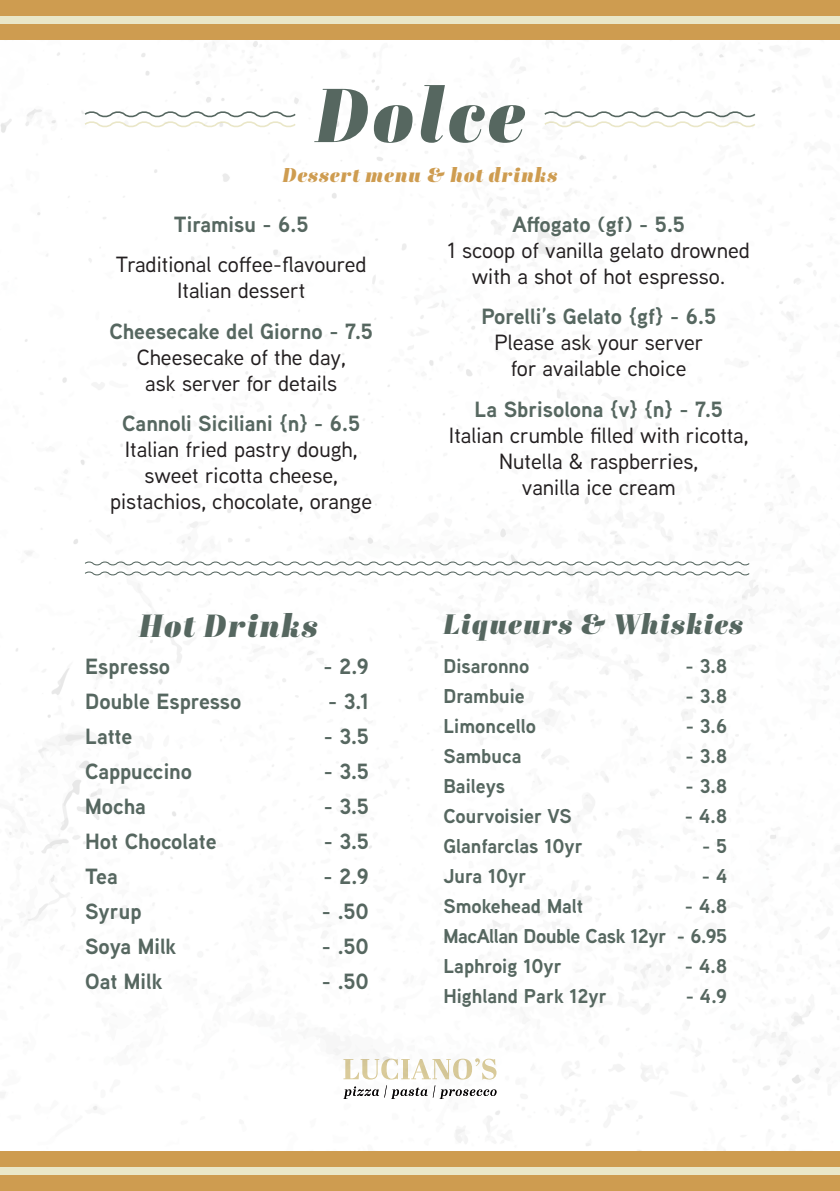
<style>
.page{position:relative;width:840px;height:1191px;background:#fff}
.page>*{position:absolute;margin:0;border:0;box-sizing:border-box;transform-origin:0 0}
.t1{font:italic 76px "Abril Display Bl";letter-spacing:.06em;color:#566760}
.t2{font:italic 32px "Abril Display Bl";letter-spacing:.06em;color:#566760}
.t3{font:italic 28px "Abril Display Bl";letter-spacing:.055em;color:#566760}
.t4{font:500 22px/26px "Aaux Next";color:#231f20;text-align:center}
.t5{font:700 22px "Aaux Next";color:#566760}
.t6{font:700 20px/30px "Aaux Next";color:#566760;text-align:justify}
.t7{font:italic 20px "Abril Display Bl";letter-spacing:.06em;color:#ce9c50}
</style>
<div class="page">
<img style="left:0;top:41px;width:839px;height:1110px">
<div style="left:0;top:0;width:839px;height:16px;background:#ce9c50"></div>
<div style="left:0;top:24px;width:839px;height:16px;background:#ce9c50"></div>
<div style="left:0;top:16px;width:839px;height:8px;background:#eae7c8"></div>
<div style="left:0;top:1151px;width:839px;height:16px;background:#ce9c50"></div>
<div style="left:0;top:1175px;width:839px;height:16px;background:#ce9c50"></div>
<div style="left:0;top:1167px;width:839px;height:8px;background:#eae7c8"></div>
<svg style="left:84px;top:560px;width:666px;height:17px"></svg>
<svg style="left:343px;top:1085px;width:153px;height:14px"></svg>
<svg style="left:343px;top:1058px;width:153px;height:21px"></svg>
<svg style="left:83px;top:109px;width:214px;height:20px"></svg>
<svg style="left:542px;top:109px;width:214px;height:20px"></svg>
<h1 class="t1" style="left:315px;top:61px;width:211px">Dolce</h1>
<p class="t7" style="left:282px;top:161px;width:276px">Dessert menu &amp; hot drinks</p>
<p class="t5" style="left:174px;top:209px;width:136px">Tiramisu - 6.5</p>
<p class="t4" style="left:116px;top:251px;width:252px">Traditional coffee-flavoured<br>Italian dessert</p>
<p class="t5" style="left:109px;top:315px;width:265px">Cheesecake del Giorno - 7.5</p>
<p class="t4" style="left:137px;top:343px;width:210px">Cheesecake of the day, ask server for details</p>
<p class="t5" style="left:122px;top:407px;width:239px">Cannoli Siciliani {n} - 6.5</p>
<p class="t4" style="left:110px;top:435px;width:263px">Italian fried pastry dough, sweet ricotta cheese, pistachios, chocolate, orange</p>
<h2 class="t2" style="left:139px;top:602px;width:180px">Hot Drinks</h2>
<p class="t5" style="left:85px;top:651px;width:87px">Espresso</p>
<p class="t5" style="left:323px;top:651px;width:47px">- 2.9</p>
<p class="t5" style="left:85px;top:686px;width:158px">Double Espresso</p>
<p class="t5" style="left:328px;top:686px;width:42px">- 3.1</p>
<p class="t5" style="left:85px;top:721px;width:49px">Latte</p>
<p class="t5" style="left:323px;top:721px;width:47px">- 3.5</p>
<p class="t5" style="left:85px;top:756px;width:109px">Cappuccino</p>
<p class="t5" style="left:323px;top:756px;width:47px">- 3.5</p>
<p class="t5" style="left:85px;top:791px;width:62px">Mocha</p>
<p class="t5" style="left:323px;top:791px;width:47px">- 3.5</p>
<p class="t5" style="left:85px;top:826px;width:133px">Hot Chocolate</p>
<p class="t5" style="left:323px;top:826px;width:47px">- 3.5</p>
<p class="t5" style="left:85px;top:861px;width:34px">Tea</p>
<p class="t5" style="left:323px;top:861px;width:47px">- 2.9</p>
<p class="t5" style="left:85px;top:896px;width:58px">Syrup</p>
<p class="t5" style="left:321px;top:896px;width:49px">- .50</p>
<p class="t5" style="left:85px;top:931px;width:92px">Soya Milk</p>
<p class="t5" style="left:321px;top:931px;width:49px">- .50</p>
<p class="t5" style="left:85px;top:966px;width:79px">Oat Milk</p>
<p class="t5" style="left:321px;top:966px;width:49px">- .50</p>
<p class="t5" style="left:512px;top:209px;width:174px">Affogato (gf) - 5.5</p>
<p class="t4" style="left:447px;top:237px;width:304px">1 scoop of vanilla gelato drowned with a shot of hot espresso.</p>
<p class="t5" style="left:481px;top:301px;width:236px">Porelli’s Gelato {gf} - 6.5</p>
<p class="t4" style="left:494px;top:329px;width:210px">Please ask your server for available choice</p>
<p class="t5" style="left:474px;top:393px;width:250px">La Sbrisolona {v} {n} - 7.5</p>
<p class="t4" style="left:448px;top:421px;width:301px">Italian crumble filled with ricotta,<br>Nutella &amp; raspberries,<br>vanilla ice cream</p>
<p class="t3" style="left:443px;top:604px;width:301px">Liqueurs &amp; Whiskies</p>
<p class="t6" style="left:443px;top:650px;width:87px">Disaronno</p>
<p class="t6" style="left:685px;top:650px;width:43px">- 3.8</p>
<p class="t6" style="left:443px;top:680px;width:83px">Drambuie</p>
<p class="t6" style="left:685px;top:680px;width:43px">- 3.8</p>
<p class="t6" style="left:443px;top:710px;width:94px">Limoncello</p>
<p class="t6" style="left:685px;top:710px;width:43px">- 3.6</p>
<p class="t6" style="left:443px;top:740px;width:80px">Sambuca</p>
<p class="t6" style="left:685px;top:740px;width:43px">- 3.8</p>
<p class="t6" style="left:443px;top:770px;width:63px">Baileys</p>
<p class="t6" style="left:685px;top:770px;width:43px">- 3.8</p>
<p class="t6" style="left:443px;top:800px;width:130px">Courvoisier VS</p>
<p class="t6" style="left:684px;top:800px;width:44px">- 4.8</p>
<p class="t6" style="left:443px;top:830px;width:141px">Glanfarclas 10yr</p>
<p class="t6" style="left:701px;top:830px;width:27px">- 5</p>
<p class="t6" style="left:443px;top:860px;width:85px">Jura 10yr</p>
<p class="t6" style="left:701px;top:860px;width:27px">- 4</p>
<p class="t6" style="left:443px;top:890px;width:141px">Smokehead Malt</p>
<p class="t6" style="left:443px;top:890px;width:285px;text-indent:241px">- 4.8<br>MacAllan Double Cask 12yr - 6.95<br>Laphroig 10yr</p>
<p class="t6" style="left:684px;top:950px;width:44px">- 4.8</p>
<p class="t6" style="left:443px;top:980px;width:165px">Highland Park 12yr</p>
<p class="t6" style="left:685px;top:980px;width:43px">- 4.9</p>
</div>
